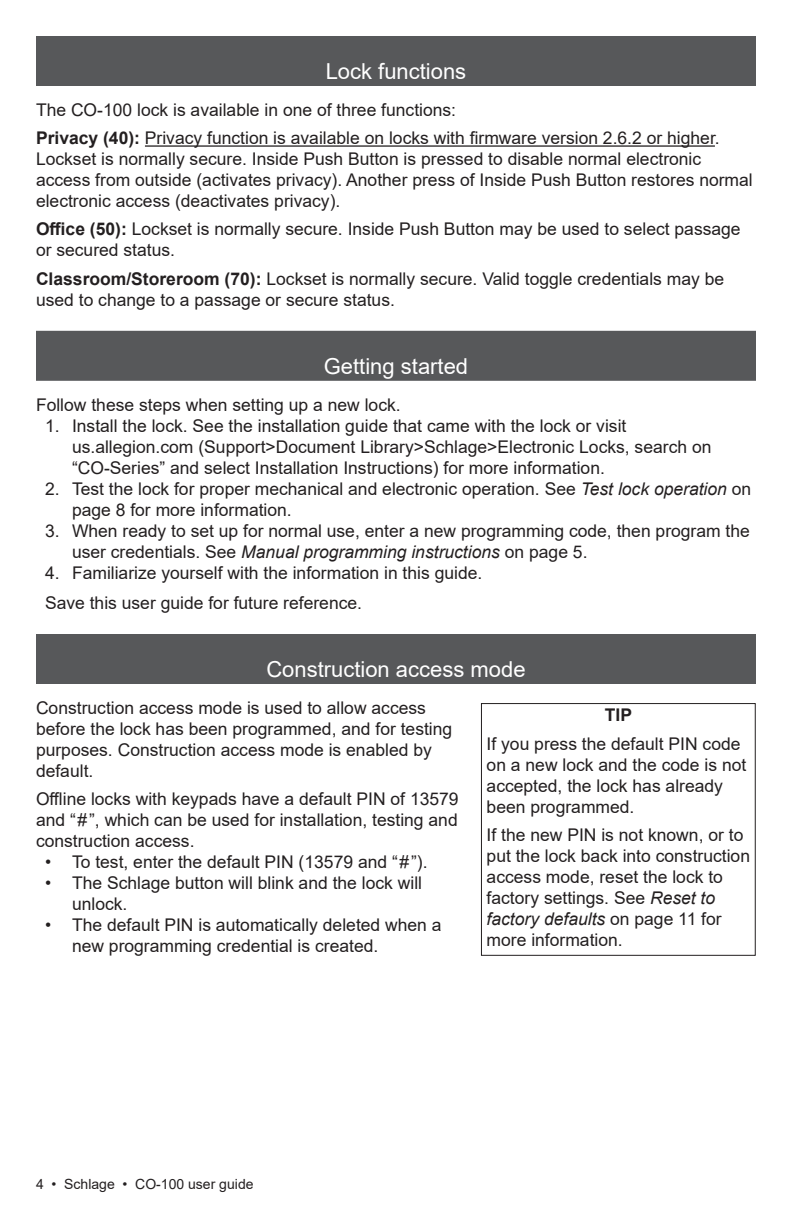
<style>
.page{position:relative;width:792px;height:1224px;background:#fff}
.page>*{position:absolute;margin:0;border:0;box-sizing:border-box;transform-origin:0 0}
.Section_Title{font:22px "Arial";color:#fff}
.Instruction{font:17.6px/21px "Arial";color:#231f20}
.t1{font:14px "Arial";color:#231f20}
.s1{font-weight:700}
.s2{font-style:italic}
</style>
<div class="page">
<div style="left:36px;top:36px;width:720px;height:50px;background:#57585a"></div>
<hr style="left:145px;top:145px;width:570px;height:2px;background:#231f20">
<div style="left:36px;top:331px;width:720px;height:50px;background:#57585a"></div>
<div style="left:36px;top:634px;width:720px;height:50px;background:#57585a"></div>
<div style="left:481px;top:703px;width:275px;height:253px;border:1px solid #231f20"></div>
<p class="Section_Title" style="left:326px;top:56px;width:142px">Lock functions</p>
<p class="Instruction" style="left:36px;top:99px;width:422px">The CO-100 lock is available in one of three functions:</p>
<p class="Instruction" style="left:36px;top:127px;width:718px"><span class="s1">Privacy (40):</span> Privacy function is available on locks with firmware version 2.6.2 or higher.<br>Lockset is normally secure. Inside Push Button is pressed to disable normal electronic access from outside (activates privacy). Another press of Inside Push Button restores normal electronic access (deactivates privacy).</p>
<p class="Instruction" style="left:36px;top:219px;width:706px"><span class="s1">Office (50):</span> Lockset is normally secure. Inside Push Button may be used to select passage or secured status.</p>
<p class="Instruction" style="left:36px;top:268px;width:690px"><span class="s1">Classroom/Storeroom (70):</span> Lockset is normally secure. Valid toggle credentials may be used to change to a passage or secure status.</p>
<p class="Section_Title" style="left:324px;top:351px;width:146px">Getting started</p>
<p class="Instruction" style="left:36px;top:394px;width:366px">Follow these steps when setting up a new lock.</p>
<p class="Instruction" style="left:72px;top:415px;width:641px;text-indent:-27px">1. Install the lock. See the installation guide that came with the lock or visit us.allegion.com (Support&gt;Document Library&gt;Schlage&gt;Electronic Locks, search on “CO‑Series” and select Installation Instructions) for more information.</p>
<p class="Instruction" style="left:72px;top:478px;width:681px;text-indent:-27px">2. Test the lock for proper mechanical and electronic operation. See <span class="s2">Test lock operation</span> on page 8 for more information.</p>
<p class="Instruction" style="left:72px;top:520px;width:679px;text-indent:-27px">3. When ready to set up for normal use, enter a new programming code, then program the user credentials. See <span class="s2">Manual programming instructions</span> on page 5.</p>
<p class="Instruction" style="left:45px;top:562px;width:439px">4. Familiarize yourself with the information in this guide.</p>
<p class="Instruction" style="left:45px;top:592px;width:319px">Save this user guide for future reference.</p>
<p class="Section_Title" style="left:266px;top:654px;width:261px">Construction access mode</p>
<p class="Instruction" style="left:36px;top:697px;width:418px">Construction access mode is used to allow access before the lock has been programmed, and for testing purposes. Construction access mode is enabled by default.</p>
<p class="Instruction" style="left:36px;top:788px;width:424px;text-align:justify">Offline locks with keypads have a default PIN of 13579 and “#”, which can be used for installation, testing and construction access.</p>
<p class="Instruction" style="left:45px;top:851px;width:384px">• To test, enter the default PIN (13579 and “#”).</p>
<p class="Instruction" style="left:72px;top:872px;width:352px;text-indent:-27px">• The Schlage button will blink and the lock will unlock.</p>
<p class="Instruction" style="left:72px;top:914px;width:371px;text-indent:-27px">• The default PIN is automatically deleted when a new programming credential is created.</p>
<p class="Instruction" style="left:487px;top:701px;width:255px;line-height:28.2px;text-align:center"><span class="s1">TIP<br></span>If you press the default PIN code</p>
<p class="Instruction" style="left:487px;top:754px;width:261px">on a new lock and the code is not accepted, the lock has already been programmed.</p>
<p class="Instruction" style="left:487px;top:824px;width:265px">If the new PIN is not known, or to put the lock back into construction access mode, reset the lock to factory settings. See <span class="s2">Reset to factory defaults</span> on page 11 for more information.</p>
<p class="t1" style="left:36px;top:1175px;width:219px">4 • Schlage • CO-100 user guide</p>
</div>
